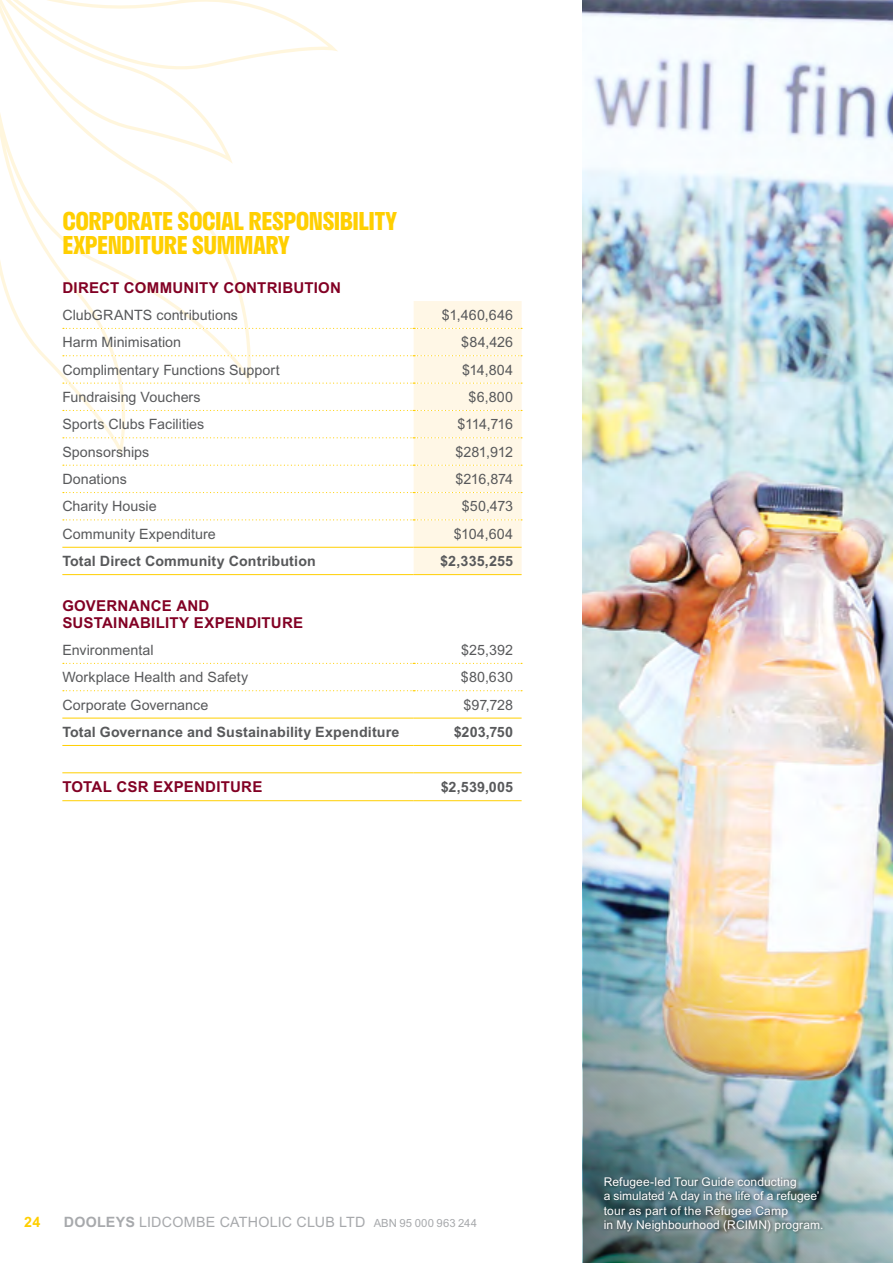
<style>
.page{position:relative;width:893px;height:1263px;background:#fff}
.page>*{position:absolute;margin:0;border:0;box-sizing:border-box;transform-origin:0 0}
.t1{font:700 24px/24px "Stratos";letter-spacing:-.015em;color:#ffcf01}
.t2{font:700 15px/16.5px "Arial MT Std";letter-spacing:.015em;color:#820024}
.t3{font:14.25px "Arial MT Std";letter-spacing:.005em;color:#58595b}
.t4{font:700 14.25px "Arial MT Std";letter-spacing:.01em;color:#58595b}
.t5{font:14.25px "Arial MT Std";letter-spacing:.015em;color:#a7a9ac}
.t6{font:700 14.25px "Arial MT Std";color:#ffcf01}
.t7{font:12px/14.4px "Arial MT Std";letter-spacing:.01em;color:#fff}
.s1{font-weight:700}
.s2{font-size:11.25px}
</style>
<div class="page">
<img style="left:583px;top:0;width:310px;height:828px">
<svg style="left:0;top:0;width:337px;height:439px"></svg>
<img style="left:583px;top:828px;width:310px;height:435px">
<svg style="left:63px;top:301px;width:459px;height:273px"></svg>
<svg style="left:63px;top:663px;width:459px;height:1px"></svg>
<svg style="left:63px;top:690px;width:459px;height:1px"></svg>
<hr style="left:62px;top:718px;width:352px;height:1px;background:#ffcf01">
<hr style="left:414px;top:718px;width:108px;height:1px;background:#ffcf01">
<hr style="left:62px;top:745px;width:352px;height:1px;background:#ffcf01">
<hr style="left:414px;top:745px;width:108px;height:1px;background:#ffcf01">
<hr style="left:62px;top:772px;width:352px;height:1px;background:#ffcf01">
<hr style="left:414px;top:772px;width:108px;height:1px;background:#ffcf01">
<hr style="left:62px;top:800px;width:352px;height:1px;background:#ffcf01">
<hr style="left:414px;top:800px;width:108px;height:1px;background:#ffcf01">
<hr style="left:62px;top:547px;width:352px;height:1px;background:#ffcf01">
<hr style="left:414px;top:547px;width:108px;height:1px;background:#ffcf01">
<hr style="left:62px;top:574px;width:352px;height:1px;background:#ffcf01">
<hr style="left:414px;top:574px;width:108px;height:1px;background:#ffcf01">
<div style="left:602px;top:1175px;width:223px;height:58px;background:#000;opacity:.5"></div>
<h1 class="t1" style="left:62px;top:209px;width:336px">CORPORATE SOCIAL RESPONSIBILITY<br>EXPENDITURE SUMMARY</h1>
<p class="t2" style="left:62px;top:279px;width:280px">DIRECT COMMUNITY CONTRIBUTION</p>
<p class="t3" style="left:62px;top:307px;width:177px">ClubGRANTS contributions</p>
<p class="t3" style="left:442px;top:307px;width:73px">$1,460,646</p>
<p class="t3" style="left:62px;top:334px;width:120px">Harm Minimisation</p>
<p class="t3" style="left:461px;top:334px;width:53px">$84,426</p>
<p class="t3" style="left:62px;top:361px;width:219px">Complimentary Functions Support</p>
<p class="t3" style="left:462px;top:361px;width:53px">$14,804</p>
<p class="t3" style="left:62px;top:389px;width:140px">Fundraising Vouchers</p>
<p class="t3" style="left:468px;top:389px;width:46px">$6,800</p>
<p class="t3" style="left:62px;top:416px;width:144px">Sports Clubs Facilities</p>
<p class="t3" style="left:458px;top:416px;width:57px">$114,716</p>
<p class="t3" style="left:62px;top:444px;width:89px">Sponsorships</p>
<p class="t3" style="left:456px;top:444px;width:59px">$281,912</p>
<p class="t3" style="left:62px;top:471px;width:66px">Donations</p>
<p class="t3" style="left:455px;top:471px;width:59px">$216,874</p>
<p class="t3" style="left:62px;top:498px;width:96px">Charity Housie</p>
<p class="t3" style="left:462px;top:498px;width:53px">$50,473</p>
<p class="t3" style="left:62px;top:526px;width:155px">Community Expenditure</p>
<p class="t3" style="left:454px;top:526px;width:61px">$104,604</p>
<p class="t4" style="left:62px;top:553px;width:255px">Total Direct Community Contribution</p>
<p class="t4" style="left:440px;top:553px;width:74px">$2,335,255</p>
<p class="t2" style="left:62px;top:597px;width:242px">GOVERNANCE AND<br>SUSTAINABILITY EXPENDITURE</p>
<p class="t3" style="left:62px;top:642px;width:93px">Environmental</p>
<p class="t3" style="left:461px;top:642px;width:53px">$25,392</p>
<p class="t3" style="left:62px;top:669px;width:187px">Workplace Health and Safety</p>
<p class="t3" style="left:461px;top:669px;width:54px">$80,630</p>
<p class="t3" style="left:62px;top:696px;width:148px">Corporate Governance</p>
<p class="t3" style="left:464px;top:696px;width:51px">$97,728</p>
<p class="t4" style="left:62px;top:724px;width:338px">Total Governance and Sustainability Expenditure</p>
<p class="t4" style="left:454px;top:724px;width:61px">$203,750</p>
<p class="t2" style="left:62px;top:778px;width:202px">TOTAL CSR EXPENDITURE</p>
<p class="t4" style="left:441px;top:779px;width:74px">$2,539,005</p>
<p class="t6" style="left:24px;top:1213px;width:18px">24</p>
<p class="t5" style="left:64px;top:1213px;width:415px"><span class="s1">DOOLEYS</span> LIDCOMBE CATHOLIC CLUB LTD <span class="s2">ABN 95 000 963 244</span></p>
<p class="t7" style="left:604px;top:1174px;width:221px">Refugee-led Tour Guide conducting<br>a simulated ‘A day in the life of a refugee’ tour as part of the Refugee Camp<br>in My Neighbourhood (RCIMN) program.</p>
</div>
